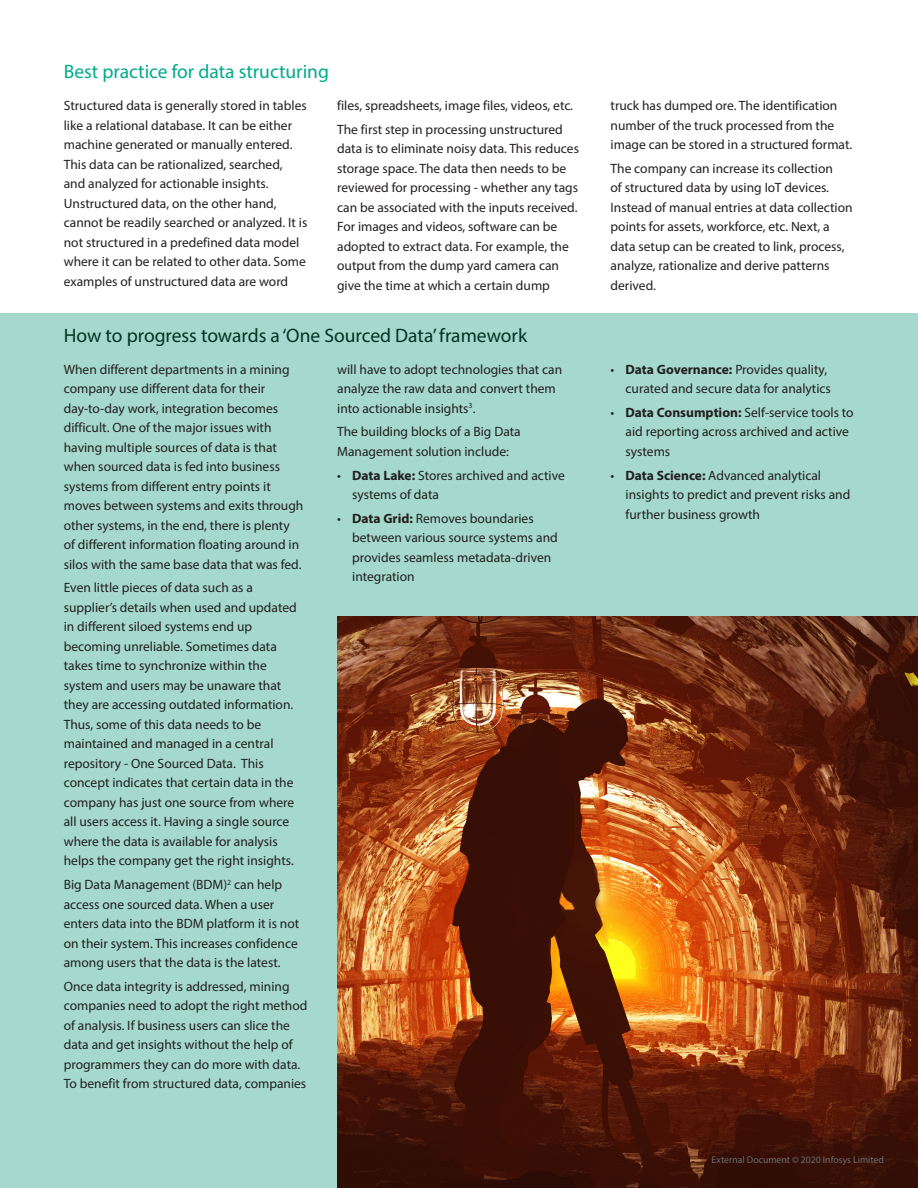
<style>
.page{position:relative;width:918px;height:1188px;background:#fff}
.page>*{position:absolute;margin:0;border:0;box-sizing:border-box;transform-origin:0 0}
.t1{font:19.5px "Myriad Pro";color:#003624}
.t2{font:19.5px "Myriad Pro";color:#00aa8b}
.t3{font:13.5px/19.5px "Myriad Pro";color:#231f20}
.t4{font:9.75px "Myriad Pro";color:#6c6d70}
.s1{font-weight:700}
</style>
<div class="page">
<div style="left:0;top:313px;width:918px;height:875px;background:#a5d9cd"></div>
<img style="left:337px;top:616px;width:581px;height:572px">
<h1 class="t2" style="left:64px;top:60px;width:267px">Best practice for data structuring</h1>
<p class="t3" style="left:64px;top:96px;width:245px">Structured data is generally stored in tables like a relational database. It can be either machine generated or manually entered.<br>This data can be rationalized, searched, and analyzed for actionable insights.<br>Unstructured data, on the other hand, cannot be readily searched or analyzed. It is not structured in a predefined data model where it can be related to other data. Some examples of unstructured data are word</p>
<p class="t3" style="left:337px;top:93px;width:237px;line-height:23.7px">files, spreadsheets, image files, videos, etc.<br>The first step in processing unstructured</p>
<p class="t3" style="left:337px;top:139px;width:243px">data is to eliminate noisy data. This reduces storage space. The data then needs to be reviewed for processing - whether any tags can be associated with the inputs received.<br>For images and videos, software can be adopted to extract data. For example, the output from the dump yard camera can give the time at which a certain dump</p>
<h1 class="t1" style="left:64px;top:323px;width:465px">How to progress towards a ‘One Sourced Data’ framework</h1>
<p class="t3" style="left:64px;top:359px;width:241px">When different departments in a mining company use different data for their day-to-day work, integration becomes difficult. One of the major issues with having multiple sources of data is that when sourced data is fed into business systems from different entry points it moves between systems and exits through other systems, in the end, there is plenty of different information floating around in silos with the same base data that was fed.</p>
<p class="t3" style="left:64px;top:578px;width:235px">Even little pieces of data such as a supplier’s details when used and updated in different siloed systems end up becoming unreliable. Sometimes data takes time to synchronize within the system and users may be unaware that they are accessing outdated information.<br>Thus, some of this data needs to be maintained and managed in a central repository - One Sourced Data. This concept indicates that certain data in the company has just one source from where all users access it. Having a single source where the data is available for analysis helps the company get the right insights.</p>
<p class="t3" style="left:64px;top:875px;width:237px">Big Data Management (BDM)<sup>2</sup> can help access one sourced data. When a user enters data into the BDM platform it is not on their system. This increases confidence among users that the data is the latest.</p>
<p class="t3" style="left:64px;top:976px;width:245px">Once data integrity is addressed, mining companies need to adopt the right method of analysis. If business users can slice the data and get insights without the help of programmers they can do more with data.<br>To benefit from structured data, companies</p>
<p class="t3" style="left:337px;top:359px;width:226px">will have to adopt technologies that can analyze the raw data and convert them into actionable insights<sup>3</sup>.</p>
<p class="t3" style="left:337px;top:422px;width:185px">The building blocks of a Big Data<br>Management solution include:</p>
<p class="t3" style="left:352px;top:465px;width:214px;text-indent:-15px">• <span class="s1">Data Lake:</span> Stores archived and active systems of data</p>
<p class="t3" style="left:352px;top:508px;width:207px;text-indent:-15px">• <span class="s1">Data Grid:</span> Removes boundaries between various source systems and provides seamless metadata-driven integration</p>
<p class="t3" style="left:611px;top:96px;width:243px">truck has dumped ore. The identification number of the truck processed from the image can be stored in a structured format.</p>
<p class="t3" style="left:611px;top:158px;width:244px">The company can increase its collection<br>of structured data by using IoT devices.<br>Instead of manual entries at data collection points for assets, workforce, etc. Next, a data setup can be created to link, process, analyze, rationalize and derive patterns derived.</p>
<p class="t3" style="left:611px;top:359px;width:222px;text-align:right">• <span class="s1">Data Governance:</span> Provides quality, curated and secure data for analytics</p>
<p class="t3" style="left:626px;top:402px;width:230px;text-indent:-15px">• <span class="s1">Data Consumption:</span> Self-service tools to aid reporting across archived and active systems</p>
<p class="t3" style="left:626px;top:465px;width:226px;text-indent:-15px">• <span class="s1">Data Science:</span> Advanced analytical insights to predict and prevent risks and further business growth</p>
<p class="t4" style="left:712px;top:1154px;width:174px">External Document © 2020 Infosys Limited</p>
</div>
